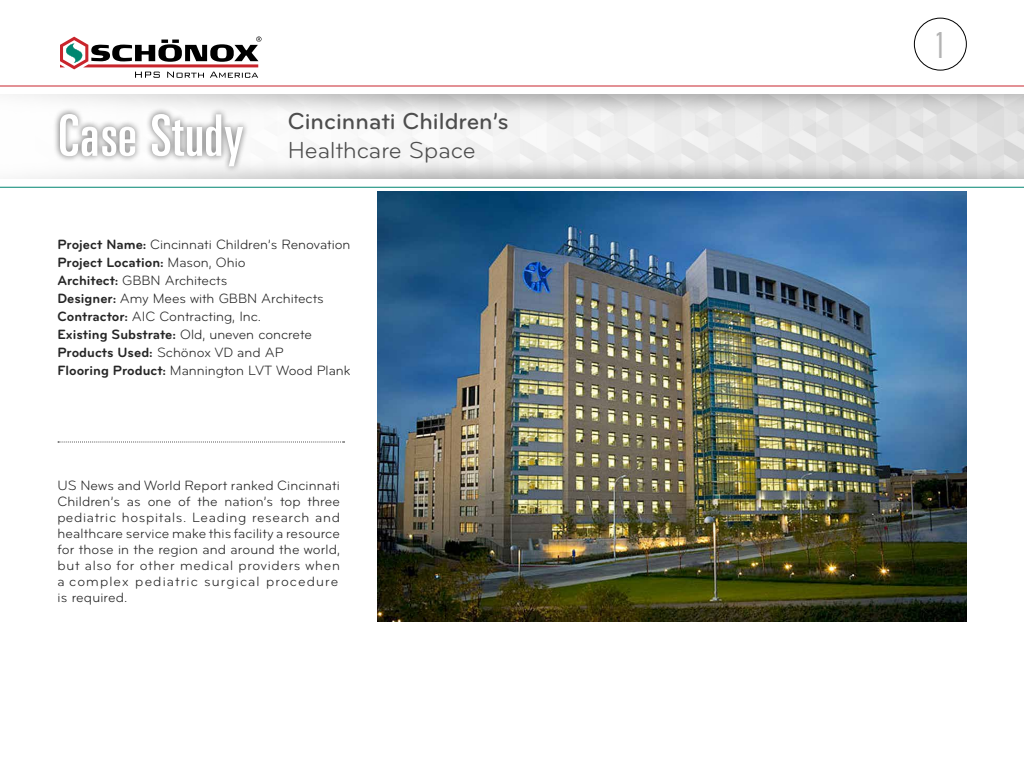
<style>
.page{position:relative;width:1024px;height:768px;background:#fff}
.page>*{position:absolute;margin:0;border:0;box-sizing:border-box;transform-origin:0 0}
.t1{font:300 ultra-condensed 36px "Univers";color:#b3b3b3}
.t2{font:500 24px "Bryant LG";color:#4d4d4d}
.t3{font:24px "Bryant LG";color:#4d4d4d}
.t4{font:14px/18px "Bryant LG";letter-spacing:.01em;color:#262626}
.s1{font-weight:700}
</style>
<div class="page">
<img style="left:377px;top:191px;width:589px;height:431px">
<div style="left:53px;top:107px;width:196px;height:66px;background:#000;opacity:.6"></div>
<svg style="left:60px;top:114px;width:183px;height:52px"></svg>
<hr style="left:0;top:86px;width:1024px;height:1px;background:#c9252c">
<hr style="left:0;top:187px;width:1024px;height:1px;background:#008670">
<div style="left:914px;top:18px;width:52px;height:52px;border:1px solid #000;border-radius:50%"></div>
<svg style="left:58px;top:442px;width:287px;height:1px"></svg>
<svg style="left:60px;top:36px;width:202px;height:42px"></svg>
<h2 class="t2" style="left:288px;top:106px;width:222px">Cincinnati Children’s</h2>
<h2 class="t3" style="left:288px;top:136px;width:189px">Healthcare Space</h2>
<p class="t4" style="left:58px;top:235px;width:295px"><span class="s1">Project Name:</span> Cincinnati Children’s Renovation <span class="s1">Project Location:</span> Mason, Ohio<br><span class="s1">Architect:</span> GBBN Architects<br><span class="s1">Designer:</span> Amy Mees with GBBN Architects <span class="s1">Contractor:</span> AIC Contracting, Inc.<br><span class="s1">Existing Substrate:</span> Old, uneven concrete <span class="s1">Products Used:</span> Schönox VD and AP<br><span class="s1">Flooring Product:</span> Mannington LVT Wood Plank</p>
<p class="t4" style="left:58px;top:477px;width:284px;line-height:16px">US News and World Report ranked Cincinnati Children’s as one of the nation’s top three pediatric hospitals. Leading research and healthcare service make this facility a resource for those in the region and around the world, but also for other medical providers when a complex pediatric surgical procedure is required.</p>
<h1 class="t1" style="left:935px;top:26px;width:11px">1</h1>
</div>
